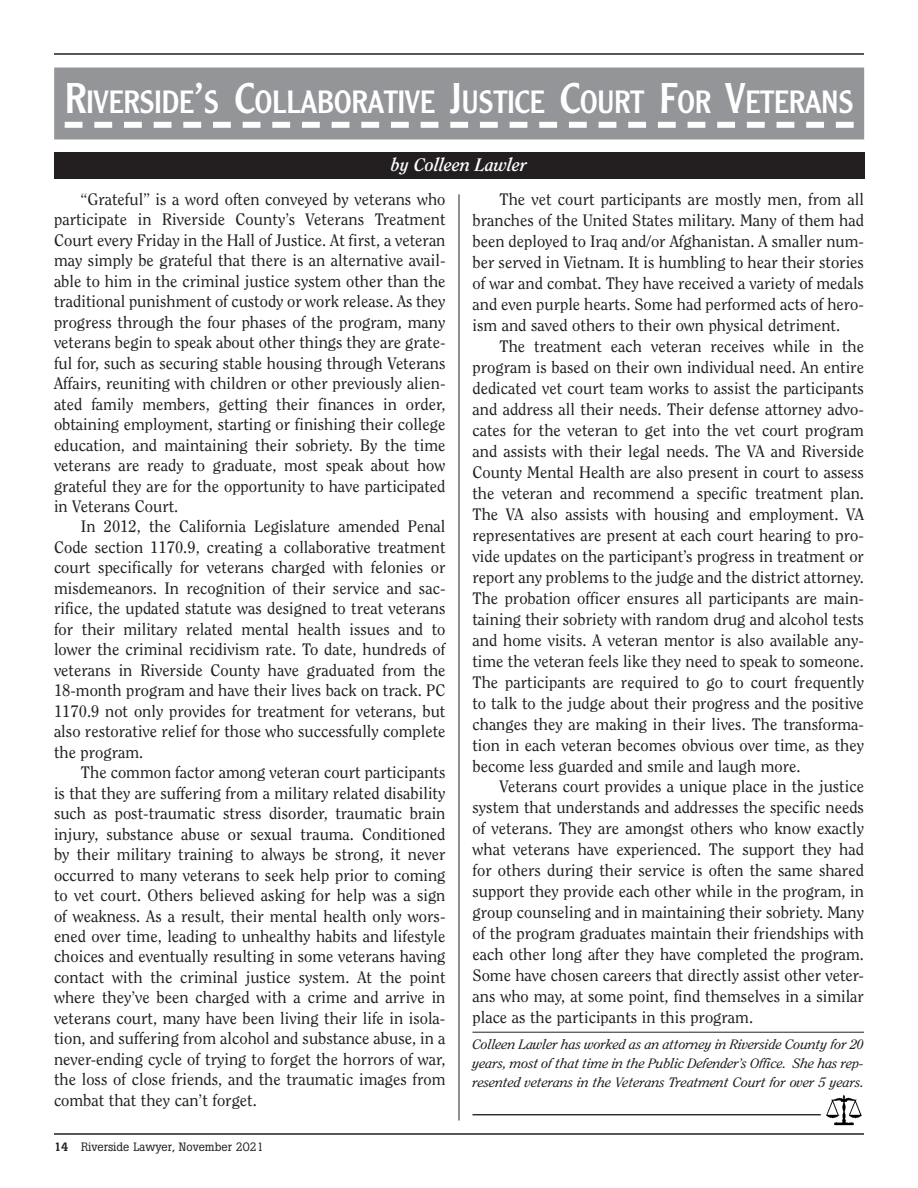
<style>
.page{position:relative;width:918px;height:1188px;background:#fff}
.page>*{position:absolute;margin:0;border:0;box-sizing:border-box;transform-origin:0 0}
.t1{font:31.5px "Clearface Gothic LH";letter-spacing:-.015em;color:#fff}
.t2{font:italic 700 18px "Clearface";color:#fff}
.t3{font:16.5px/20.5px "Clearface";color:#231f20;text-align:justify}
.t4{font:italic 13.5px/19px "Clearface";letter-spacing:-.01em;color:#231f20;text-align:justify;scale:1.04 1}
.t5{font:12px "Boton";color:#231f20}
.s1{font-size:42px}
.s2{font-weight:500}
</style>
<div class="page">
<hr style="left:54px;top:53px;width:810px;height:2px;background:#231f20">
<hr style="left:54px;top:1133px;width:810px;height:2px;background:#231f20">
<hr style="left:472px;top:1032px;width:392px;height:1px;background:#231f20">
<hr style="left:472px;top:1114px;width:392px;height:1px;background:#231f20">
<img style="left:824px;top:1095px;width:40px;height:31px">
<hr style="left:459px;top:194px;width:1px;height:926px;background:#231f20">
<div style="left:55px;top:68px;width:808px;height:71px;background:#939598"></div>
<svg style="left:65px;top:122px;width:789px;height:6px"></svg>
<div style="left:54px;top:68px;width:810px;height:72px;border:2px solid #939598"></div>
<div style="left:54px;top:152px;width:810px;height:27px;background:#231f20"></div>
<h1 class="t1" style="left:65px;top:82px;width:791px"><span class="s1">R</span>IVERSIDE<span class="s1">’</span>S <span class="s1">C</span>OLLABORATIVE <span class="s1">J</span>USTICE <span class="s1">C</span>OURT <span class="s1">F</span>OR <span class="s1">V</span>ETERANS</h1>
<p class="t2" style="left:391px;top:154px;width:137px">by Colleen Lawler</p>
<p class="t3" style="left:54px;top:189px;width:393px;text-indent:27px">“Grateful” is a word often conveyed by veterans who participate in Riverside County’s Veterans Treatment Court every Friday in the Hall of Justice. At first, a veteran may simply be grateful that there is an alternative avail&shy;able to him in the criminal justice system other than the traditional punishment of custody or work release. As they progress through the four phases of the program, many veterans begin to speak about other things they are grate&shy;ful for, such as securing stable housing through Veterans Affairs, reuniting with children or other previously alien&shy;ated family members, getting their finances in order, obtaining employment, starting or finishing their college education, and maintaining their sobriety. By the time veterans are ready to graduate, most speak about how grateful they are for the opportunity to have participated in Veterans Court.</p>
<p class="t3" style="left:54px;top:516px;width:393px;text-indent:27px">In 2012, the California Legislature amended Penal Code section 1170.9, creating a collaborative treatment court specifically for veterans charged with felonies or misdemeanors. In recognition of their service and sac&shy;rifice, the updated statute was designed to treat veterans for their military related mental health issues and to lower the criminal recidivism rate. To date, hundreds of veterans in Riverside County have graduated from the 18-month program and have their lives back on track. PC 1170.9 not only provides for treatment for veterans, but also restorative relief for those who successfully complete the program.</p>
<p class="t3" style="left:54px;top:762px;width:393px;text-indent:27px">The common factor among veteran court participants is that they are suffering from a military related disability such as post-traumatic stress disorder, traumatic brain injury, substance abuse or sexual trauma. Conditioned by their military training to always be strong, it never occurred to many veterans to seek help prior to coming to vet court. Others believed asking for help was a sign of weakness. As a result, their mental health only wors&shy;ened over time, leading to unhealthy habits and lifestyle choices and eventually resulting in some veterans having contact with the criminal justice system. At the point where they’ve been charged with a crime and arrive in veterans court, many have been living their life in isola&shy;tion, and suffering from alcohol and substance abuse, in a never-ending cycle of trying to forget the horrors of war, the loss of close friends, and the traumatic images from combat that they can’t forget.</p>
<p class="t5" style="left:54px;top:1139px;width:211px"><span class="s2">14</span> Riverside Lawyer, November 2021</p>
<p class="t3" style="left:473px;top:188px;width:393px;line-height:21px;text-indent:27px">The vet court participants are mostly men, from all branches of the United States military. Many of them had been deployed to Iraq and/or Afghanistan. A smaller num&shy;ber served in Vietnam. It is humbling to hear their stories of war and combat. They have received a variety of medals and even purple hearts. Some had performed acts of hero&shy;ism and saved others to their own physical detriment.</p>
<p class="t3" style="left:473px;top:335px;width:393px;line-height:21px;text-align:left;text-indent:27px">The treatment each veteran receives while in the program is based on their own individual need. An entire dedicated vet court team works to assist the participants and address all their needs. Their defense attorney advo&shy;cates for the veteran to get into the vet court program and assists with their legal needs. The VA and Riverside County Mental Health are also present in court to assess the veteran and recommend a specific treatment plan.<br>The VA also assists with housing and employment. VA representatives are present at each court hearing to pro&shy;vide updates on the participant’s progress in treatment or report any problems to the judge and the district attorney.<br>The probation officer ensures all participants are main&shy;taining their sobriety with random drug and alcohol tests and home visits. A veteran mentor is also available any&shy;time the veteran feels like they need to speak to someone.<br>The participants are required to go to court frequently to talk to the judge about their progress and the positive changes they are making in their lives. The transforma&shy;tion in each veteran becomes obvious over time, as they become less guarded and smile and laugh more.</p>
<p class="t3" style="left:473px;top:776px;width:393px;line-height:21px;text-align:left;text-indent:27px">Veterans court provides a unique place in the justice system that understands and addresses the specific needs of veterans. They are amongst others who know exactly what veterans have experienced. The support they had for others during their service is often the same shared support they provide each other while in the program, in group counseling and in maintaining their sobriety. Many of the program graduates maintain their friendships with each other long after they have completed the program.<br>Some have chosen careers that directly assist other veter&shy;ans who may, at some point, find themselves in a similar place as the participants in this program.</p>
<p class="t4" style="left:472px;top:1034px;width:378px">Colleen Lawler has worked as an attorney in Riverside County for 20 years, most of that time in the Public Defender’s Office. She has rep&shy;resented veterans in the Veterans Treatment Court for over 5 years.</p>
</div>
